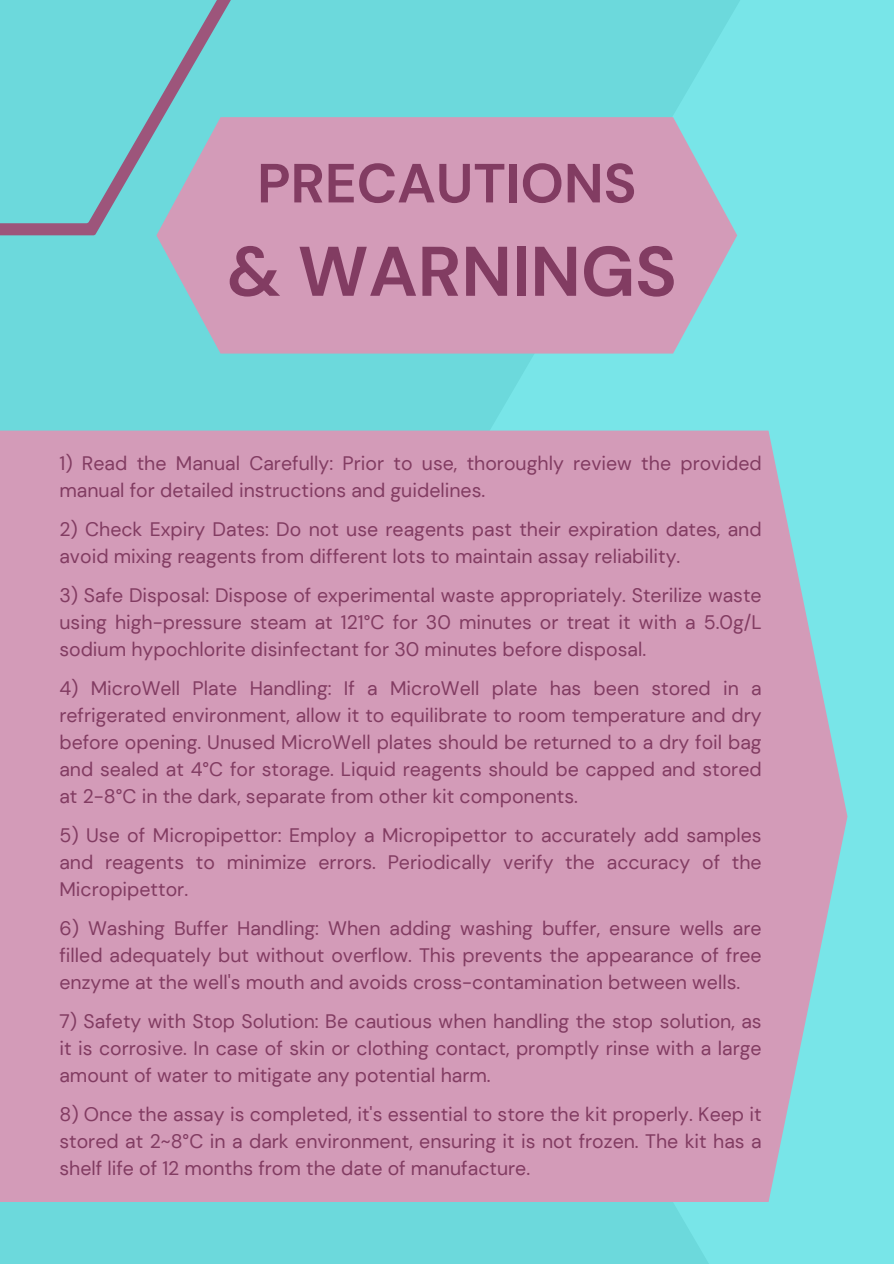
<style>
.page{position:relative;width:894px;height:1264px;background:#fff}
.page>*{position:absolute;margin:0;border:0;box-sizing:border-box;transform-origin:0 0}
.t1{font:700 70.05px "DM Sans";color:#823c62}
.t2{font:700 55.05px "DM Sans";color:#823c62}
.t3{font:19.5px/27px "DM Sans";color:#823c62;text-align:justify}
</style>
<div class="page">
<div style="left:0;top:0;width:893px;height:1263px;background:#6cd9dc"></div>
<div style="left:357px;top:0;width:536px;height:1263px;background:#78e5e8"></div>
<svg style="left:156px;top:117px;width:581px;height:236px;background:#caa1bb"></svg>
<div style="left:0;top:430px;width:847px;height:772px;background:#d39bb8"></div>
<svg style="left:0;top:0;width:269px;height:235px"></svg>
<h2 class="t2" style="left:257px;top:148px;width:381px">PRECAUTIONS</h2>
<h1 class="t1" style="left:227px;top:226px;width:451px">&amp; WARNINGS</h1>
<p class="t3" style="left:59px;top:449px;width:703px">1) Read the Manual Carefully: Prior to use, thoroughly review the provided manual for detailed instructions and guidelines.</p>
<p class="t3" style="left:59px;top:515px;width:703px">2) Check Expiry Dates: Do not use reagents past their expiration dates, and avoid mixing reagents from different lots to maintain assay reliability.</p>
<p class="t3" style="left:59px;top:581px;width:703px">3) Safe Disposal: Dispose of experimental waste appropriately. Sterilize waste using high-pressure steam at 121°C for 30 minutes or treat it with a 5.0g/L sodium hypochlorite disinfectant for 30 minutes before disposal.</p>
<p class="t3" style="left:59px;top:674px;width:703px">4) MicroWell Plate Handling: If a MicroWell plate has been stored in a refrigerated environment, allow it to equilibrate to room temperature and dry before opening. Unused MicroWell plates should be returned to a dry foil bag and sealed at 4°C for storage. Liquid reagents should be capped and stored at 2-8°C in the dark, separate from other kit components.</p>
<p class="t3" style="left:59px;top:821px;width:703px">5) Use of Micropipettor: Employ a Micropipettor to accurately add samples and reagents to minimize errors. Periodically verify the accuracy of the Micropipettor.</p>
<p class="t3" style="left:59px;top:914px;width:703px">6) Washing Buffer Handling: When adding washing buffer, ensure wells are filled adequately but without overflow. This prevents the appearance of free enzyme at the well's mouth and avoids cross-contamination between wells.</p>
<p class="t3" style="left:59px;top:1007px;width:703px">7) Safety with Stop Solution: Be cautious when handling the stop solution, as it is corrosive. In case of skin or clothing contact, promptly rinse with a large amount of water to mitigate any potential harm.</p>
<p class="t3" style="left:59px;top:1100px;width:703px">8) Once the assay is completed, it's essential to store the kit properly. Keep it stored at 2~8°C in a dark environment, ensuring it is not frozen. The kit has a shelf life of 12 months from the date of manufacture.</p>
</div>
